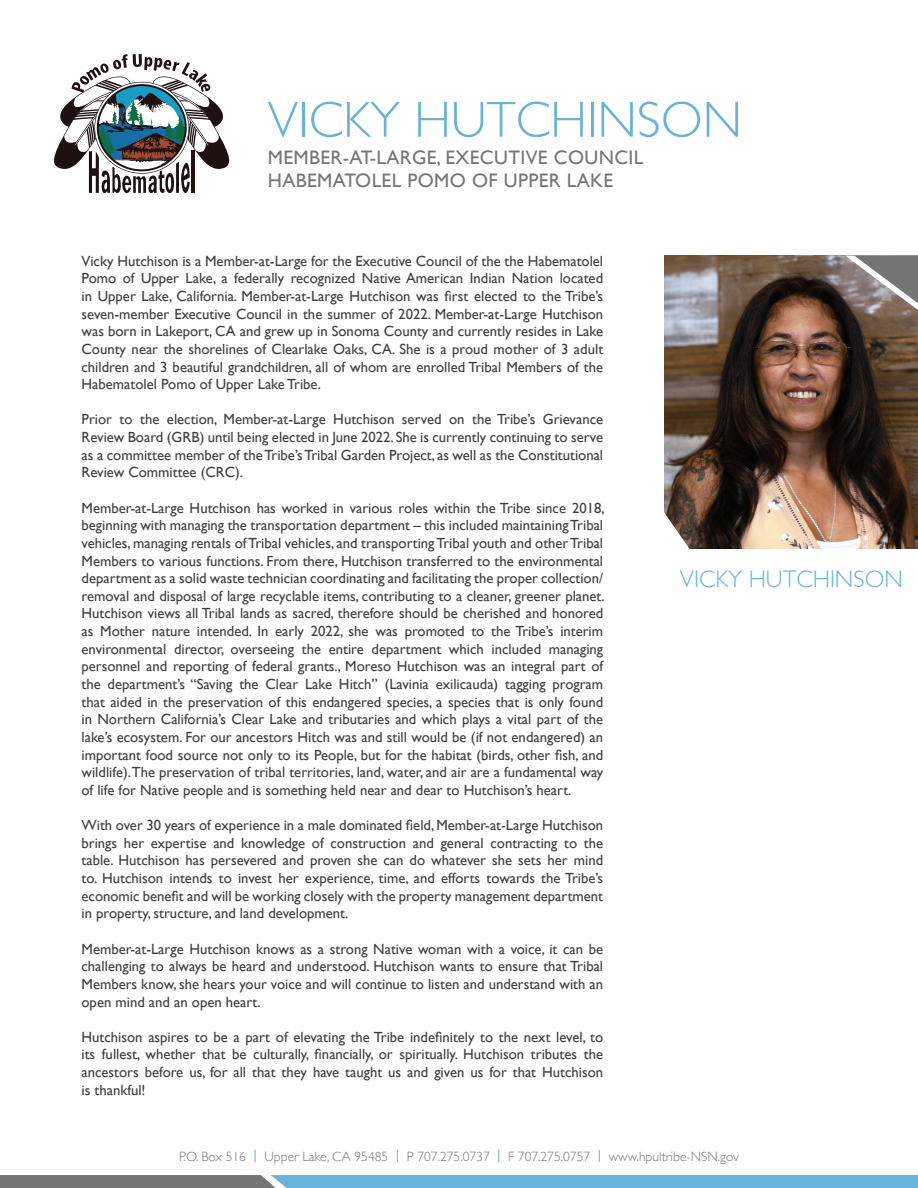
<style>
.page{position:relative;width:918px;height:1188px;background:#fff}
.page>*{position:absolute;margin:0;border:0;box-sizing:border-box;transform-origin:0 0}
.t1{font:300 51px "Gill Sans";color:#68b3db}
.t2{font:300 24px "Gill Sans";color:#68b3db}
.t3{font:19.5px/23.4px "Gill Sans";letter-spacing:.02em;color:#767575}
.t4{font:14.7px/17.7px "Gill Sans";color:#3e3e3f;text-align:justify}
.t5{font:300 13.5px "Gill Sans";color:#767575}
.s1{font-weight:400;color:#68b3db}
</style>
<div class="page">
<svg style="left:0;top:1175px;width:918px;height:13px;background:#6ea1bd"></svg>
<svg style="left:54px;top:54px;width:175px;height:139px"></svg>
<img style="left:665px;top:256px;width:253px;height:293px">
<svg style="left:664px;top:505px;width:27px;height:44px"></svg>
<svg style="left:845px;top:256px;width:73px;height:54px;background:#928a89"></svg>
<h1 class="t1" style="left:268px;top:80px;width:476px">VICKY HUTCHINSON</h1>
<h3 class="t3" style="left:268px;top:145px;width:377px">MEMBER-AT-LARGE, EXECUTIVE COUNCIL<br>HABEMATOLEL POMO OF UPPER LAKE</h3>
<p class="t4" style="left:82px;top:252px;width:523px">Vicky Hutchison is a Member-at-Large for the Executive Council of the the Habematolel Pomo of Upper Lake, a federally recognized Native American Indian Nation located in Upper Lake, California. Member-at-Large Hutchison was first elected to the Tribe’s seven-member Executive Council in the summer of 2022. Member-at-Large Hutchison was born in Lakeport, CA and grew up in Sonoma County and currently resides in Lake County near the shorelines of Clearlake Oaks, CA. She is a proud mother of 3 adult children and 3 beautiful grandchildren, all of whom are enrolled Tribal Members of the Habematolel Pomo of Upper Lake Tribe.</p>
<p class="t4" style="left:82px;top:410px;width:523px">Prior to the election, Member-at-Large Hutchison served on the Tribe’s Grievance Review Board (GRB) until being elected in June 2022. She is currently continuing to serve as a committee member of the Tribe’s Tribal Garden Project, as well as the Constitutional Review Committee (CRC).</p>
<p class="t4" style="left:82px;top:499px;width:525px">Member-at-Large Hutchison has worked in various roles within the Tribe since 2018, beginning with managing the transportation department – this included maintaining Tribal vehicles, managing rentals of Tribal vehicles, and transporting Tribal youth and other Tribal Members to various functions. From there, Hutchison transferred to the environmental department as a solid waste technician coordinating and facilitating the proper collection/ removal and disposal of large recyclable items, contributing to a cleaner, greener planet.<br>Hutchison views all Tribal lands as sacred, therefore should be cherished and honored as Mother nature intended. In early 2022, she was promoted to the Tribe’s interim environmental director, overseeing the entire department which included managing personnel and reporting of federal grants., Moreso Hutchison was an integral part of the department’s “Saving the Clear Lake Hitch” (Lavinia exilicauda) tagging program that aided in the preservation of this endangered species, a species that is only found in Northern California’s Clear Lake and tributaries and which plays a vital part of the lake’s ecosystem. For our ancestors Hitch was and still would be (if not endangered) an important food source not only to its People, but for the habitat (birds, other fish, and wildlife).The preservation of tribal territories, land, water, and air are a fundamental way of life for Native people and is something held near and dear to Hutchison’s heart.</p>
<p class="t4" style="left:82px;top:816px;width:523px">With over 30 years of experience in a male dominated field, Member-at-Large Hutchison brings her expertise and knowledge of construction and general contracting to the table. Hutchison has persevered and proven she can do whatever she sets her mind to. Hutchison intends to invest her experience, time, and efforts towards the Tribe’s economic benefit and will be working closely with the property management department in property, structure, and land development.</p>
<p class="t4" style="left:82px;top:940px;width:523px">Member-at-Large Hutchison knows as a strong Native woman with a voice, it can be challenging to always be heard and understood. Hutchison wants to ensure that Tribal Members know, she hears your voice and will continue to listen and understand with an open mind and an open heart.</p>
<p class="t4" style="left:82px;top:1028px;width:523px">Hutchison aspires to be a part of elevating the Tribe indefinitely to the next level, to its fullest, whether that be culturally, financially, or spiritually. Hutchison tributes the ancestors before us, for all that they have taught us and given us for that Hutchison is thankful!</p>
<h2 class="t2" style="left:680px;top:560px;width:225px">VICKY HUTCHINSON</h2>
<p class="t5" style="left:179px;top:1146px;width:561px">P.O. Box 516 <span class="s1">|</span> Upper Lake, CA 95485 <span class="s1">|</span> P 707.275.0737 <span class="s1">|</span> F 707.275.0757 <span class="s1">|</span> www.hpultribe-NSN.gov</p>
</div>
